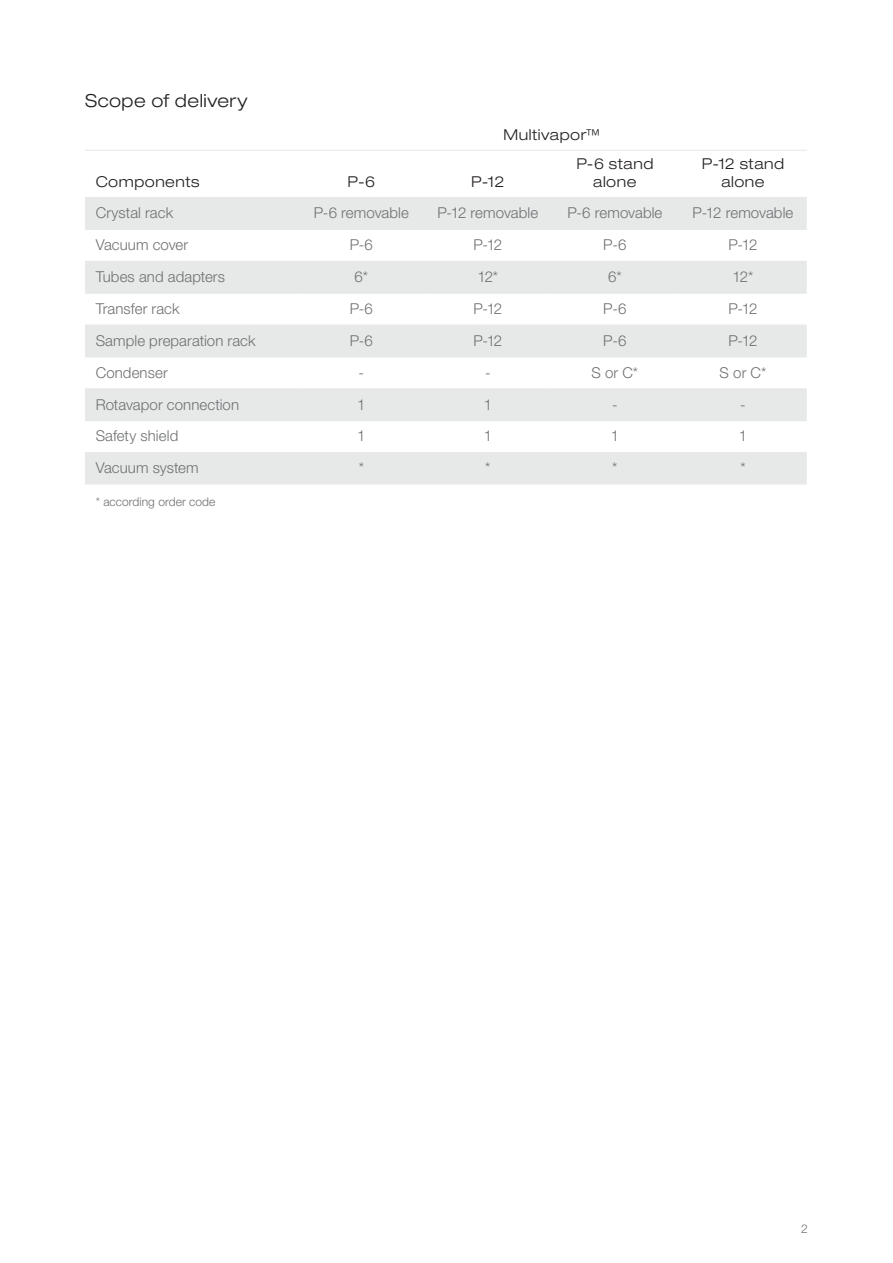
<style>
.page{position:relative;width:893px;height:1263px;background:#fff}
.page>*{position:absolute;margin:0;border:0;box-sizing:border-box;transform-origin:0 0}
.Titel_Theme{font:300 expanded 18px "Helvetica Neue LT Std";letter-spacing:.025em;color:#231f20}
.Table_content_center{font:300 15px "Helvetica Neue LT Std";color:#6d6f71}
.Table_content_left{font:300 15px "Helvetica Neue LT Std";letter-spacing:.005em;color:#6d6f71}
.Table_title_small_ce{font:300 expanded 15px/18px "Helvetica Neue LT Std";letter-spacing:.035em;color:#231f20;text-align:center}
.Table_title_small_le{font:300 expanded 15px "Helvetica Neue LT Std";letter-spacing:.035em;color:#231f20}
.Table_Footnote{font:300 12px "Helvetica Neue LT Std";letter-spacing:.005em;color:#6d6f71}
.Fusszeile{font:300 12px "Helvetica Neue LT Std";color:#6d6f71}
</style>
<div class="page">
<svg style="left:85px;top:198px;width:722px;height:286px;fill:#e7e8e8"></svg>
<hr style="left:85px;top:293px;width:213px;height:1px;background:#e7e8e8">
<hr style="left:85px;top:388px;width:213px;height:1px;background:#e7e8e8">
<hr style="left:298px;top:293px;width:127px;height:1px;background:#e7e8e8">
<hr style="left:425px;top:293px;width:126px;height:1px;background:#e7e8e8">
<hr style="left:551px;top:293px;width:128px;height:1px;background:#e7e8e8">
<hr style="left:679px;top:293px;width:128px;height:1px;background:#e7e8e8">
<hr style="left:298px;top:388px;width:127px;height:1px;background:#e7e8e8">
<hr style="left:425px;top:388px;width:126px;height:1px;background:#e7e8e8">
<hr style="left:551px;top:388px;width:128px;height:1px;background:#e7e8e8">
<hr style="left:679px;top:388px;width:128px;height:1px;background:#e7e8e8">
<hr style="left:298px;top:261px;width:127px;height:1px;background:#e7e8e8">
<hr style="left:425px;top:261px;width:126px;height:1px;background:#e7e8e8">
<hr style="left:551px;top:261px;width:128px;height:1px;background:#e7e8e8">
<hr style="left:679px;top:261px;width:128px;height:1px;background:#e7e8e8">
<hr style="left:85px;top:229px;width:213px;height:1px;background:#e7e8e8">
<hr style="left:85px;top:261px;width:213px;height:1px;background:#e7e8e8">
<hr style="left:85px;top:150px;width:213px;height:1px;background:#e7e8e8">
<hr style="left:85px;top:197px;width:213px;height:1px;background:#e7e8e8">
<hr style="left:298px;top:197px;width:127px;height:1px;background:#e7e8e8">
<hr style="left:425px;top:197px;width:126px;height:1px;background:#e7e8e8">
<hr style="left:551px;top:197px;width:128px;height:1px;background:#e7e8e8">
<hr style="left:679px;top:197px;width:128px;height:1px;background:#e7e8e8">
<hr style="left:298px;top:229px;width:127px;height:1px;background:#e7e8e8">
<hr style="left:425px;top:229px;width:126px;height:1px;background:#e7e8e8">
<hr style="left:551px;top:229px;width:128px;height:1px;background:#e7e8e8">
<hr style="left:679px;top:229px;width:128px;height:1px;background:#e7e8e8">
<hr style="left:85px;top:420px;width:213px;height:1px;background:#e7e8e8">
<hr style="left:298px;top:420px;width:127px;height:1px;background:#e7e8e8">
<hr style="left:425px;top:420px;width:126px;height:1px;background:#e7e8e8">
<hr style="left:551px;top:420px;width:128px;height:1px;background:#e7e8e8">
<hr style="left:679px;top:420px;width:128px;height:1px;background:#e7e8e8">
<hr style="left:85px;top:452px;width:213px;height:1px;background:#e7e8e8">
<hr style="left:85px;top:484px;width:213px;height:1px;background:#e7e8e8">
<hr style="left:298px;top:150px;width:127px;height:1px;background:#e7e8e8">
<hr style="left:425px;top:150px;width:126px;height:1px;background:#e7e8e8">
<hr style="left:551px;top:150px;width:128px;height:1px;background:#e7e8e8">
<hr style="left:679px;top:150px;width:128px;height:1px;background:#e7e8e8">
<hr style="left:298px;top:452px;width:127px;height:1px;background:#e7e8e8">
<hr style="left:425px;top:452px;width:126px;height:1px;background:#e7e8e8">
<hr style="left:551px;top:452px;width:128px;height:1px;background:#e7e8e8">
<hr style="left:679px;top:452px;width:128px;height:1px;background:#e7e8e8">
<hr style="left:298px;top:484px;width:127px;height:1px;background:#e7e8e8">
<hr style="left:425px;top:484px;width:126px;height:1px;background:#e7e8e8">
<hr style="left:551px;top:484px;width:128px;height:1px;background:#e7e8e8">
<hr style="left:679px;top:484px;width:128px;height:1px;background:#e7e8e8">
<hr style="left:85px;top:325px;width:213px;height:1px;background:#e7e8e8">
<hr style="left:85px;top:357px;width:213px;height:1px;background:#e7e8e8">
<hr style="left:298px;top:325px;width:127px;height:1px;background:#e7e8e8">
<hr style="left:425px;top:325px;width:126px;height:1px;background:#e7e8e8">
<hr style="left:551px;top:325px;width:128px;height:1px;background:#e7e8e8">
<hr style="left:679px;top:325px;width:128px;height:1px;background:#e7e8e8">
<hr style="left:298px;top:357px;width:127px;height:1px;background:#e7e8e8">
<hr style="left:425px;top:357px;width:126px;height:1px;background:#e7e8e8">
<hr style="left:551px;top:357px;width:128px;height:1px;background:#e7e8e8">
<hr style="left:679px;top:357px;width:128px;height:1px;background:#e7e8e8">
<p class="Titel_Theme" style="left:85px;top:90px;width:164px">Scope of delivery</p>
<p class="Table_title_small_ce" style="left:503px;top:126px;width:99px">Multivapor™</p>
<p class="Table_title_small_le" style="left:96px;top:173px;width:105px">Components</p>
<p class="Table_title_small_ce" style="left:347px;top:173px;width:29px">P-6</p>
<p class="Table_title_small_ce" style="left:471px;top:173px;width:35px">P-12</p>
<p class="Table_title_small_ce" style="left:576px;top:155px;width:78px">P-6 stand alone</p>
<p class="Table_title_small_ce" style="left:702px;top:155px;width:84px">P-12 stand alone</p>
<p class="Table_content_left" style="left:96px;top:204px;width:79px">Crystal rack</p>
<p class="Table_content_center" style="left:314px;top:204px;width:97px">P-6 removable</p>
<p class="Table_content_center" style="left:437px;top:204px;width:102px">P-12 removable</p>
<p class="Table_content_center" style="left:567px;top:204px;width:97px">P-6 removable</p>
<p class="Table_content_center" style="left:693px;top:204px;width:102px">P-12 removable</p>
<p class="Table_content_left" style="left:96px;top:236px;width:94px">Vacuum cover</p>
<p class="Table_content_center" style="left:350px;top:236px;width:25px">P-6</p>
<p class="Table_content_center" style="left:473px;top:236px;width:30px">P-12</p>
<p class="Table_content_center" style="left:603px;top:236px;width:25px">P-6</p>
<p class="Table_content_center" style="left:728px;top:236px;width:30px">P-12</p>
<p class="Table_content_left" style="left:96px;top:267px;width:131px">Tubes and adapters</p>
<p class="Table_content_center" style="left:355px;top:267px;width:15px">6*</p>
<p class="Table_content_center" style="left:477px;top:267px;width:22px">12*</p>
<p class="Table_content_center" style="left:608px;top:267px;width:15px">6*</p>
<p class="Table_content_center" style="left:732px;top:267px;width:22px">12*</p>
<p class="Table_content_left" style="left:96px;top:299px;width:85px">Transfer rack</p>
<p class="Table_content_center" style="left:350px;top:299px;width:25px">P-6</p>
<p class="Table_content_center" style="left:473px;top:299px;width:30px">P-12</p>
<p class="Table_content_center" style="left:603px;top:299px;width:25px">P-6</p>
<p class="Table_content_center" style="left:728px;top:299px;width:30px">P-12</p>
<p class="Table_content_left" style="left:96px;top:331px;width:161px">Sample preparation rack</p>
<p class="Table_content_center" style="left:350px;top:331px;width:25px">P-6</p>
<p class="Table_content_center" style="left:473px;top:331px;width:30px">P-12</p>
<p class="Table_content_center" style="left:603px;top:331px;width:25px">P-6</p>
<p class="Table_content_center" style="left:728px;top:331px;width:30px">P-12</p>
<p class="Table_content_left" style="left:96px;top:363px;width:74px">Condenser</p>
<p class="Table_content_center" style="left:359px;top:363px;width:7px">-</p>
<p class="Table_content_center" style="left:485px;top:363px;width:7px">-</p>
<p class="Table_content_center" style="left:591px;top:363px;width:48px">S or C*</p>
<p class="Table_content_center" style="left:720px;top:363px;width:48px">S or C*</p>
<p class="Table_content_left" style="left:96px;top:395px;width:145px">Rotavapor connection</p>
<p class="Table_content_center" style="left:357px;top:395px;width:10px">1</p>
<p class="Table_content_center" style="left:484px;top:395px;width:10px">1</p>
<p class="Table_content_center" style="left:612px;top:395px;width:7px">-</p>
<p class="Table_content_center" style="left:740px;top:395px;width:7px">-</p>
<p class="Table_content_left" style="left:96px;top:427px;width:84px">Safety shield</p>
<p class="Table_content_center" style="left:357px;top:427px;width:10px">1</p>
<p class="Table_content_center" style="left:484px;top:427px;width:10px">1</p>
<p class="Table_content_center" style="left:611px;top:427px;width:10px">1</p>
<p class="Table_content_center" style="left:739px;top:427px;width:10px">1</p>
<p class="Table_content_left" style="left:96px;top:459px;width:105px">Vacuum system</p>
<p class="Table_content_center" style="left:359px;top:459px;width:7px">*</p>
<p class="Table_content_center" style="left:485px;top:459px;width:7px">*</p>
<p class="Table_content_center" style="left:612px;top:459px;width:7px">*</p>
<p class="Table_content_center" style="left:740px;top:459px;width:7px">*</p>
<p class="Table_Footnote" style="left:96px;top:494px;width:121px">* according order code</p>
<p class="Fusszeile" style="left:801px;top:1222px;width:8px">2</p>
</div>
